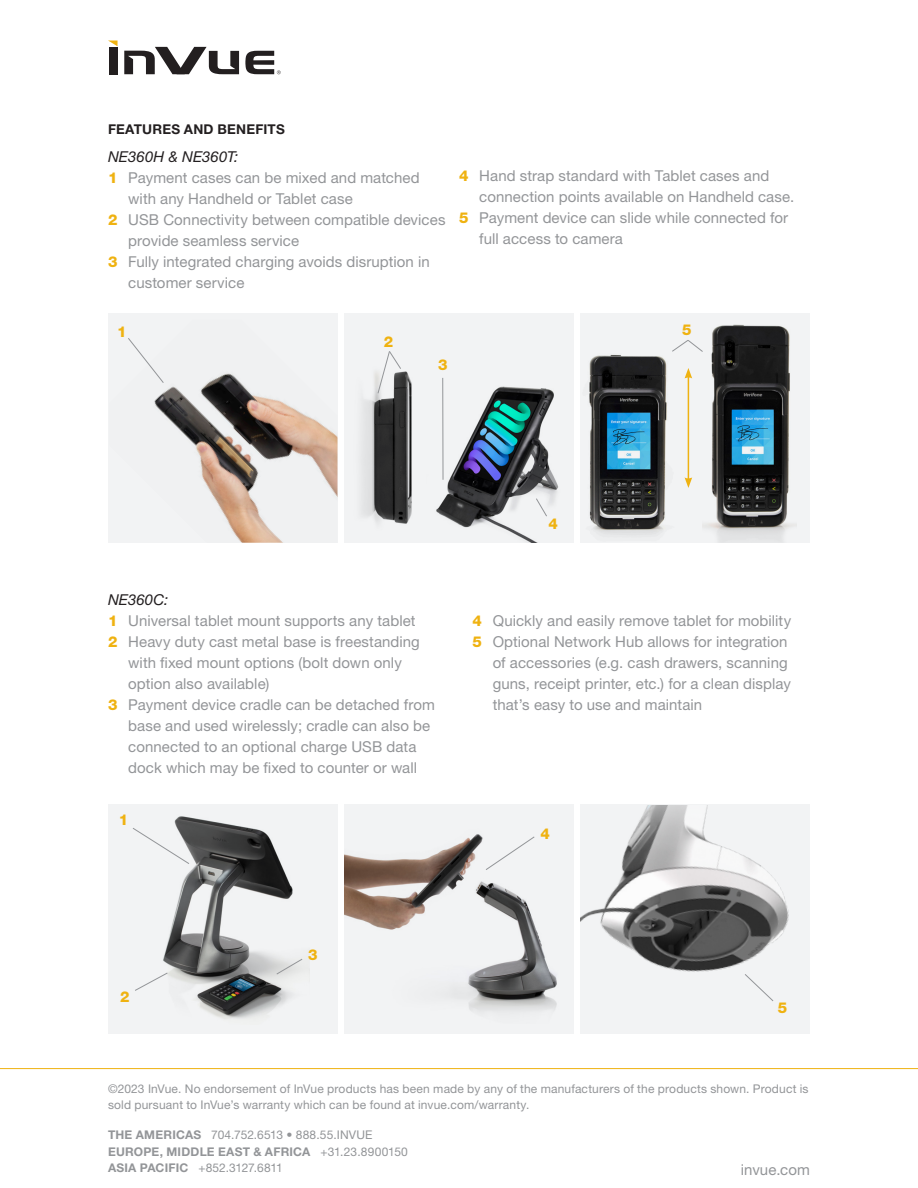
<style>
.page{position:relative;width:918px;height:1188px;background:#fff}
.page>*{position:absolute;margin:0;border:0;box-sizing:border-box;transform-origin:0 0}
.Features___Benefits{font:15px/21px "Helvetica Neue LT Std";letter-spacing:.005em;color:#939598}
.t1{font:italic 15px "Helvetica Neue LT Std";letter-spacing:.01em;color:#231f20}
.t2{font:800 15px "Helvetica Neue LT Std";color:#efb211}
.t3{font:700 13.5px "Helvetica Neue LT Std";letter-spacing:.015em;color:#231f20}
.t4{font:12px/16.5px "Helvetica Neue LT Std";letter-spacing:.015em;color:#939598}
.t5{font:700 12px "Helvetica Neue LT Std";letter-spacing:.02em;color:#939598}
.t6{font:12px "Helvetica Neue LT Std";letter-spacing:-.015em;color:#939598}
.s1{font-weight:800;color:#efb211}
.s2{font-weight:700}
.s3{font-weight:400}
</style>
<div class="page">
<div style="left:109px;top:47px;width:9px;height:27px;background:#231f20"></div>
<svg style="left:124px;top:47px;width:115px;height:27px"></svg>
<svg style="left:108px;top:40px;width:10px;height:6px"></svg>
<svg style="left:246px;top:51px;width:35px;height:23px"></svg>
<div style="left:580px;top:804px;width:230px;height:230px;background:#f2f3f4"></div>
<img style="left:580px;top:805px;width:209px;height:167px">
<div style="left:108px;top:804px;width:230px;height:230px;background:#f2f3f4"></div>
<img style="left:163px;top:816px;width:130px;height:203px">
<div style="left:344px;top:313px;width:230px;height:230px;background:#f2f3f4"></div>
<img style="left:436px;top:378px;width:122px;height:165px">
<hr style="left:0;top:1068px;width:918px;height:1px;background:#efb211">
<div style="left:580px;top:313px;width:230px;height:230px;background:#f2f3f4"></div>
<div style="left:108px;top:313px;width:230px;height:230px;background:#f2f3f4"></div>
<img style="left:154px;top:373px;width:184px;height:170px">
<svg style="left:128px;top:338px;width:36px;height:46px"></svg>
<img style="left:361px;top:371px;width:51px;height:153px">
<img style="left:703px;top:324px;width:94px;height:219px">
<img style="left:589px;top:354px;width:78px;height:182px">
<hr style="left:688px;top:376px;width:1px;height:104px;background:#efb211">
<svg style="left:685px;top:368px;width:7px;height:10px"></svg>
<svg style="left:685px;top:477px;width:7px;height:11px"></svg>
<svg style="left:377px;top:351px;width:25px;height:43px"></svg>
<svg style="left:672px;top:340px;width:31px;height:12px"></svg>
<hr style="left:442px;top:378px;width:1px;height:102px;background:#939598">
<svg style="left:536px;top:498px;width:11px;height:19px"></svg>
<div style="left:344px;top:804px;width:230px;height:230px;background:#f2f3f4"></div>
<img style="left:344px;top:834px;width:213px;height:178px">
<svg style="left:132px;top:827px;width:58px;height:37px"></svg>
<svg style="left:745px;top:974px;width:29px;height:27px"></svg>
<svg style="left:135px;top:972px;width:33px;height:19px"></svg>
<svg style="left:485px;top:836px;width:50px;height:35px"></svg>
<svg style="left:276px;top:958px;width:27px;height:17px"></svg>
<p class="t3" style="left:108px;top:121px;width:178px">FEATURES AND BENEFITS</p>
<p class="t1" style="left:108px;top:148px;width:132px">NE360H &amp; NE360T:</p>
<p class="Features___Benefits" style="left:128px;top:167px;width:293px;text-indent:-20px"><span class="s1">1</span> Payment cases can be mixed and matched with any Handheld or Tablet case</p>
<p class="Features___Benefits" style="left:128px;top:209px;width:319px;text-indent:-20px"><span class="s1">2</span> USB Connectivity between compatible devices provide seamless service</p>
<p class="Features___Benefits" style="left:128px;top:251px;width:303px;text-indent:-20px"><span class="s1">3</span> Fully integrated charging avoids disruption in customer service</p>
<p class="Features___Benefits" style="left:479px;top:165px;width:317px;text-indent:-20px"><span class="s1">4</span> Hand strap standard with Tablet cases and connection points available on Handheld case.</p>
<p class="Features___Benefits" style="left:479px;top:207px;width:310px;text-indent:-20px"><span class="s1">5</span> Payment device can slide while connected for full access to camera</p>
<p class="t2" style="left:117px;top:323px;width:11px">1</p>
<p class="t2" style="left:384px;top:332px;width:11px">2</p>
<p class="t2" style="left:438px;top:356px;width:11px">3</p>
<p class="t2" style="left:682px;top:321px;width:11px">5</p>
<p class="t1" style="left:108px;top:590px;width:62px">NE360C:</p>
<p class="Features___Benefits" style="left:108px;top:610px;width:309px"><span class="s1">1</span> Universal tablet mount supports any tablet</p>
<p class="Features___Benefits" style="left:128px;top:631px;width:293px;text-indent:-20px"><span class="s1">2</span> Heavy duty cast metal base is freestanding with fixed mount options (bolt down only option also available)</p>
<p class="Features___Benefits" style="left:128px;top:694px;width:308px;text-indent:-20px"><span class="s1">3</span> Payment device cradle can be detached from base and used wirelessly; cradle can also be connected to an optional charge USB data dock which may be fixed to counter or wall</p>
<p class="t2" style="left:119px;top:811px;width:11px">1</p>
<p class="t2" style="left:548px;top:515px;width:11px">4</p>
<p class="Features___Benefits" style="left:472px;top:610px;width:320px"><span class="s1">4</span> Quickly and easily remove tablet for mobility</p>
<p class="Features___Benefits" style="left:493px;top:631px;width:300px;text-indent:-20px"><span class="s1">5</span> Optional Network Hub allows for integration of accessories (e.g. cash drawers, scanning guns, receipt printer, etc.) for a clean display that’s easy to use and maintain</p>
<p class="t2" style="left:540px;top:825px;width:11px">4</p>
<p class="t2" style="left:120px;top:988px;width:11px">2</p>
<p class="t2" style="left:308px;top:946px;width:11px">3</p>
<p class="t2" style="left:778px;top:999px;width:11px">5</p>
<p class="t4" style="left:108px;top:1080px;width:702px">©2023 InVue. No endorsement of InVue products has been made by any of the manufacturers of the products shown. Product is sold pursuant to InVue’s warranty which can be found at invue.com/warranty.</p>
<p class="t4" style="left:108px;top:1127px;width:266px"><span class="s2">THE AMERICAS</span> 704.752.6513 • 888.55.INVUE</p>
<p class="t5" style="left:108px;top:1144px;width:301px">EUROPE, MIDDLE EAST &amp; AFRICA <span class="s3">+31.23.8900150</span></p>
<p class="t6" style="left:108px;top:1161px;width:176px"><span class="s2">ASIA PACIFIC</span> +852.3127.6811</p>
<p class="Features___Benefits" style="left:741px;top:1158px;width:71px">invue.com</p>
</div>
